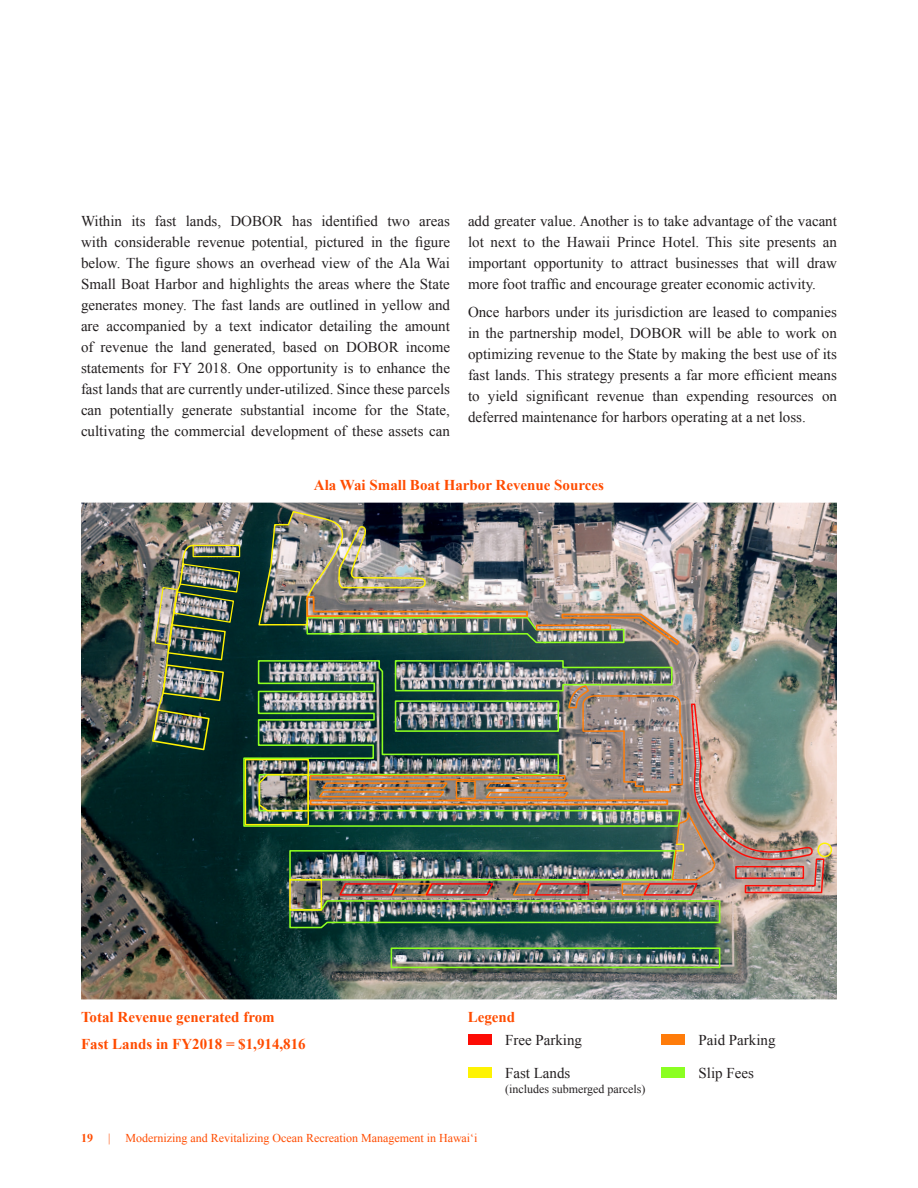
<style>
.page{position:relative;width:918px;height:1188px;background:#fff}
.page>*{position:absolute;margin:0;border:0;box-sizing:border-box;transform-origin:0 0}
.Body{font:15px/21px "Times New Roman";color:#231f20;text-align:justify}
.Body-2{font:700 15px "Times New Roman";color:#ff4c00}
.Body-3{font:12px "Times New Roman";color:#ff4c00}
.Body-4{font:12px "Times New Roman";color:#231f20}
.Body-5{font:700 12px "Times New Roman";color:#ff4c00}
</style>
<div class="page">
<img style="left:81px;top:503px;width:756px;height:496px">
<svg style="left:242px;top:659px;width:15px;height:169px;background:#214538"></svg>
<div style="left:391px;top:947px;width:329px;height:21px;border:2px solid #8dff1f"></div>
<img style="left:151px;top:544px;width:90px;height:207px">
<div style="left:817px;top:843px;width:15px;height:14px;border:1px solid #fff203;border-radius:50%"></div>
<img style="left:257px;top:510px;width:424px;height:137px">
<div style="left:245px;top:759px;width:64px;height:66px;border:1px solid #fff203"></div>
<img style="left:257px;top:659px;width:568px;height:271px">
<div style="left:468px;top:1035px;width:24px;height:10px;background:#fd0c05"></div>
<div style="left:662px;top:1035px;width:23px;height:10px;background:#ff7c0a"></div>
<div style="left:662px;top:1067px;width:23px;height:11px;background:#8bff22"></div>
<div style="left:468px;top:1067px;width:24px;height:11px;background:#fef303"></div>
<p class="Body" style="left:81px;top:211px;width:371px">Within its fast lands, DOBOR has identified two areas with considerable revenue potential, pictured in the figure below. The figure shows an overhead view of the Ala Wai Small Boat Harbor and highlights the areas where the State generates money. The fast lands are outlined in yellow and are accompanied by a text indicator detailing the amount of revenue the land generated, based on DOBOR income statements for FY 2018. One opportunity is to enhance the fast lands that are currently under-utilized. Since these parcels can potentially generate substantial income for the State, cultivating the commercial development of these assets can</p>
<p class="Body" style="left:468px;top:211px;width:371px">add greater value. Another is to take advantage of the vacant lot next to the Hawaii Prince Hotel. This site presents an important opportunity to attract businesses that will draw more foot traffic and encourage greater economic activity.</p>
<p class="Body" style="left:468px;top:301px;width:370px">Once harbors under its jurisdiction are leased to companies in the partnership model, DOBOR will be able to work on optimizing revenue to the State by making the best use of its fast lands. This strategy presents a far more efficient means to yield significant revenue than expending resources on deferred maintenance for harbors operating at a net loss.</p>
<p class="Body-2" style="left:314px;top:475px;width:292px">Ala Wai Small Boat Harbor Revenue Sources</p>
<p class="Body-2" style="left:81px;top:1007px;width:195px">Total Revenue generated from</p>
<p class="Body-2" style="left:468px;top:1007px;width:49px">Legend</p>
<p class="Body-2" style="left:81px;top:1034px;width:226px">Fast Lands in FY2018 = $1,914,816</p>
<p class="Body" style="left:505px;top:1029px;width:79px">Free Parking</p>
<p class="Body" style="left:699px;top:1029px;width:79px">Paid Parking</p>
<p class="Body" style="left:699px;top:1062px;width:57px">Slip Fees</p>
<p class="Body" style="left:505px;top:1062px;width:67px">Fast Lands</p>
<p class="Body-4" style="left:505px;top:1081px;width:142px">(includes submerged parcels)</p>
<p class="Body-5" style="left:81px;top:1130px;width:13px">19</p>
<p class="Body-3" style="left:108px;top:1130px;width:4px">|</p>
<p class="Body-3" style="left:125px;top:1130px;width:354px">Modernizing and Revitalizing Ocean Recreation Management in Hawai‘i</p>
</div>
